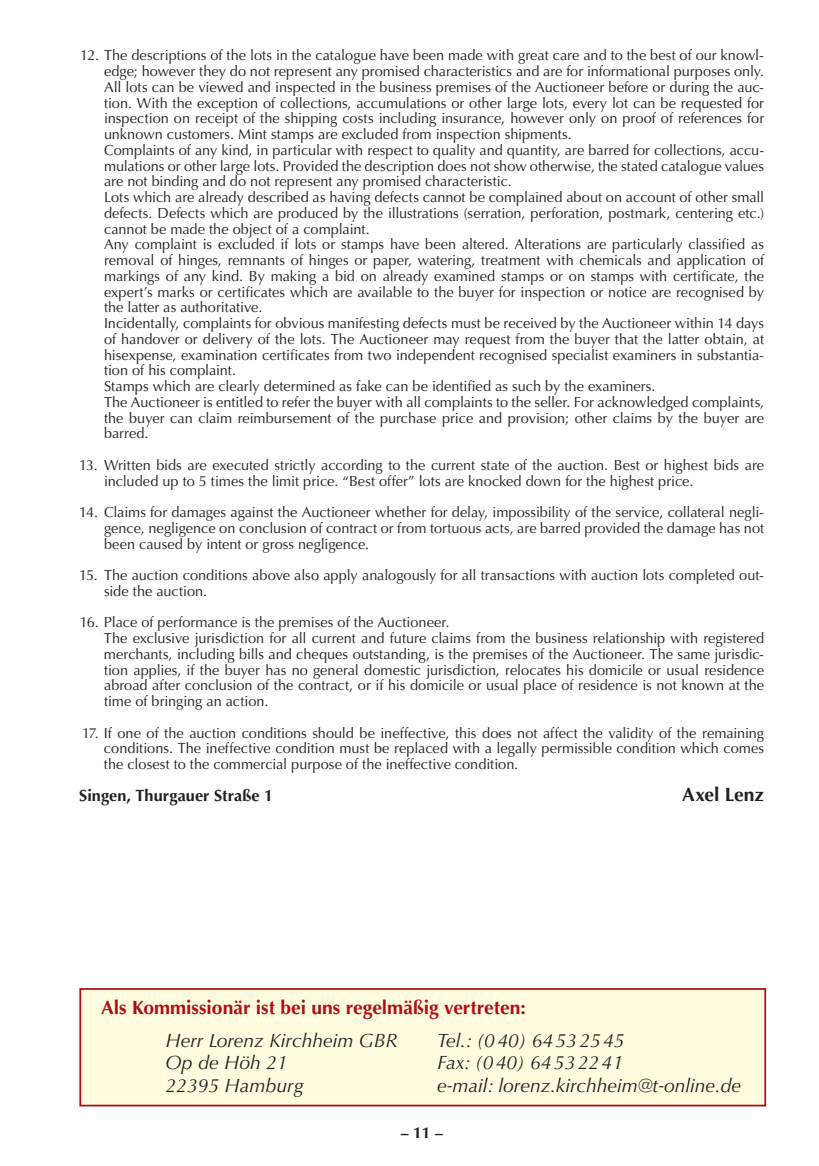
<style>
.page{position:relative;width:819px;height:1166px;background:#fff}
.page>*{position:absolute;margin:0;border:0;box-sizing:border-box;transform-origin:0 0}
.t1{font:italic 19.25px "Optima LT Std";color:#231f20}
.t2{font:700 19.25px "Optima LT Std";color:#b00d15}
.t3{font:700 19.25px "Optima LT Std";letter-spacing:-.005em;color:#231f20}
.t4{font:700 16.28px "Optima LT Std";letter-spacing:.005em;color:#231f20}
.t5{font:700 15.75px "Optima LT Std";color:#231f20}
.t6{font:14.53px/15.8px "Optima LT Std";color:#231f20}
</style>
<div class="page">
<div style="left:80px;top:989px;width:685px;height:116px;background:#fffce0"></div>
<div style="left:79px;top:988px;width:687px;height:118px;border:2px solid #b00d15"></div>
<p class="t6" style="left:104px;top:48px;width:661px;text-indent:-24px">12. The descriptions of the lots in the catalogue have been made with great care and to the best of our knowl&shy;edge; however they do not represent any promised characteristics and are for informational purposes only.<br>All lots can be viewed and inspected in the business premises of the Auctioneer before or during the auc&shy;tion. With the exception of collections, accumulations or other large lots, every lot can be requested for inspection on receipt of the shipping costs including insurance, however only on proof of references for unknown customers. Mint stamps are excluded from inspection shipments.<br>Complaints of any kind, in particular with respect to quality and quantity, are barred for collections, accu&shy;mulations or other large lots. Provided the description does not show otherwise, the stated catalogue values are not binding and do not represent any promised characteristic.<br>Lots which are already described as having defects cannot be complained about on account of other small defects. Defects which are produced by the illustrations (serration, perforation, postmark, centering etc.) cannot be made the object of a complaint.<br>Any complaint is excluded if lots or stamps have been altered. Alterations are particularly classified as removal of hinges, remnants of hinges or paper, watering, treatment with chemicals and application of markings of any kind. By making a bid on already examined stamps or on stamps with certificate, the expert’s marks or certificates which are available to the buyer for inspection or notice are recognised by the latter as authoritative.<br>Incidentally, complaints for obvious manifesting defects must be received by the Auctioneer within 14 days of handover or delivery of the lots. The Auctioneer may request from the buyer that the latter obtain, at hisexpense, examination certificates from two independent recognised specialist examiners in substantia&shy;tion of his complaint.<br>Stamps which are clearly determined as fake can be identified as such by the examiners.<br>The Auctioneer is entitled to refer the buyer with all complaints to the seller. For acknowledged complaints, the buyer can claim reimbursement of the purchase price and provision; other claims by the buyer are barred.</p>
<p class="t6" style="left:104px;top:457px;width:661px;text-indent:-25px">13. Written bids are executed strictly according to the current state of the auction. Best or highest bids are included up to 5 times the limit price. “Best offer” lots are knocked down for the highest price.</p>
<p class="t6" style="left:104px;top:504px;width:661px;text-align:justify;text-indent:-25px">14. Claims for damages against the Auctioneer whether for delay, impossibility of the service, collateral negli&shy;gence, negligence on conclusion of contract or from tortuous acts, are barred provided the damage has not been caused by intent or gross negligence.</p>
<p class="t6" style="left:104px;top:567px;width:661px;text-indent:-25px">15. The auction conditions above also apply analogously for all transactions with auction lots completed out&shy;side the auction.</p>
<p class="t6" style="left:104px;top:615px;width:661px;text-indent:-24px">16. Place of performance is the premises of the Auctioneer.<br>The exclusive jurisdiction for all current and future claims from the business relationship with registered merchants, including bills and cheques outstanding, is the premises of the Auctioneer. The same jurisdic&shy;tion applies, if the buyer has no general domestic jurisdiction, relocates his domicile or usual residence abroad after conclusion of the contract, or if his domicile or usual place of residence is not known at the time of bringing an action.</p>
<p class="t6" style="left:104px;top:725px;width:661px;text-align:justify;text-indent:-22px">17. If one of the auction conditions should be ineffective, this does not affect the validity of the remaining conditions. The ineffective condition must be replaced with a legally permissible condition which comes the closest to the commercial purpose of the ineffective condition.</p>
<p class="t4" style="left:79px;top:786px;width:196px">Singen, Thurgauer Straße 1</p>
<h1 class="t3" style="left:682px;top:783px;width:83px">Axel Lenz</h1>
<h1 class="t2" style="left:101px;top:996px;width:426px">Als Kommissionär ist bei uns regelmäßig vertreten:</h1>
<h1 class="t1" style="left:165px;top:1029px;width:233px">Herr Lorenz Kirchheim GBR</h1>
<h1 class="t1" style="left:437px;top:1029px;width:189px">Tel.: (040) 64532545</h1>
<h1 class="t1" style="left:165px;top:1051px;width:123px">Op de Höh 21</h1>
<h1 class="t1" style="left:437px;top:1051px;width:187px">Fax: (040) 64532241</h1>
<h1 class="t1" style="left:165px;top:1074px;width:140px">22395 Hamburg</h1>
<h1 class="t1" style="left:437px;top:1074px;width:305px">e-mail: lorenz.kirchheim@t-online.de</h1>
<p class="t5" style="left:401px;top:1123px;width:44px">– 11 –</p>
</div>
